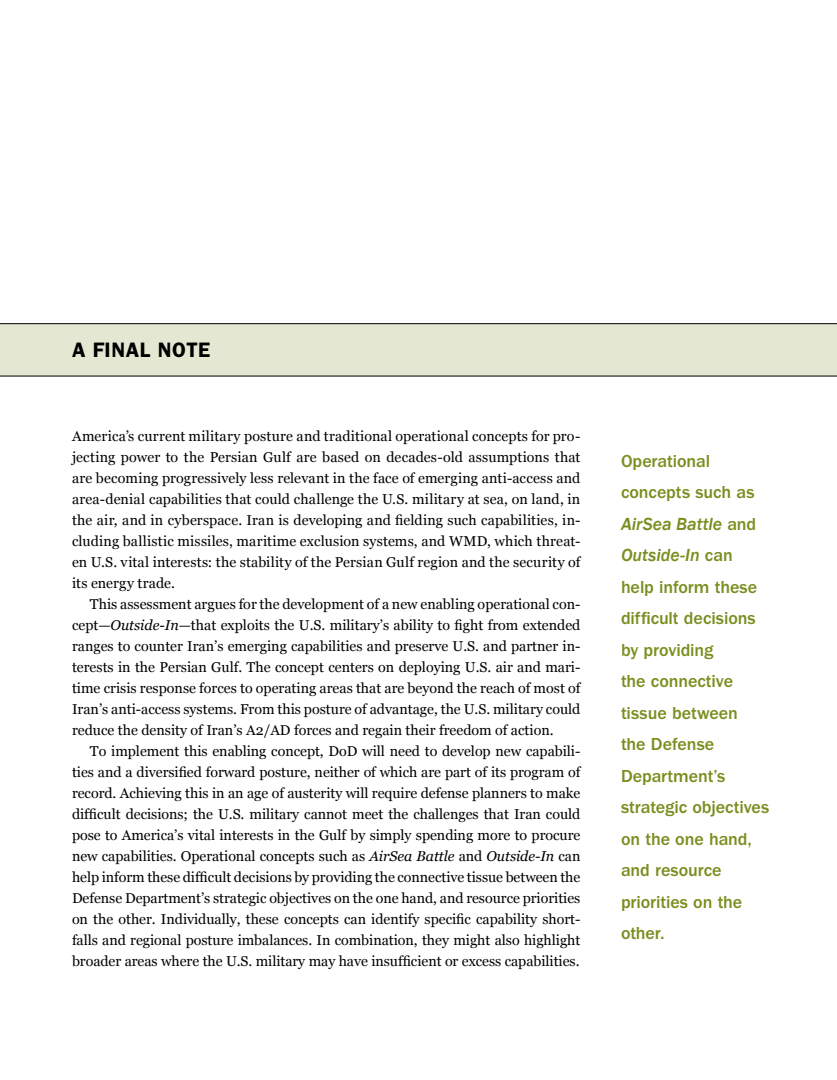
<style>
.page{position:relative;width:837px;height:1080px;background:#fff}
.page>*{position:absolute;margin:0;border:0;box-sizing:border-box;transform-origin:0 0}
.t1{font:600 21px "ITC Franklin Gothic Std";letter-spacing:.135em;color:#000}
.t2{font:500 18px/31.5px "ITC Franklin Gothic Std";letter-spacing:-.005em;color:#788e1e}
.t3{font:italic 500 18px/31.5px "Franklin Gothic";color:#788e1e}
.t4{font:14.25px/21px "Georgia";color:#000;text-align:justify}
.s1{font-style:italic}
.s2{font-family:"ITC Franklin Gothic Std";font-style:normal}
</style>
<div class="page">
<div style="left:0;top:323px;width:837px;height:53px;background:#e4e8d2"></div>
<h1 class="t1" style="left:72px;top:337px;width:140px">A FINAL NOTE</h1>
<p class="t4" style="left:72px;top:426px;width:510px">America’s current military posture and traditional operational concepts for pro&shy;jecting power to the Persian Gulf are based on decades-old assumptions that are becoming progressively less relevant in the face of emerging anti-access and area-denial capabilities that could challenge the U.S. military at sea, on land, in the air, and in cyberspace. Iran is developing and fielding such capabilities, in&shy;cluding ballistic missiles, maritime exclusion systems, and WMD, which threat&shy;en U.S. vital interests: the stability of the Persian Gulf region and the security of its energy trade.</p>
<p class="t4" style="left:72px;top:594px;width:510px;text-indent:18px">This assessment argues for the development of a new enabling operational con&shy;cept—<span class="s1">Outside-In</span>—that exploits the U.S. military’s ability to fight from extended ranges to counter Iran’s emerging capabilities and preserve U.S. and partner in&shy;terests in the Persian Gulf. The concept centers on deploying U.S. air and mari&shy;time crisis response forces to operating areas that are beyond the reach of most of Iran’s anti-access systems. From this posture of advantage, the U.S. military could reduce the density of Iran’s A2/AD forces and regain their freedom of action.</p>
<p class="t4" style="left:72px;top:741px;width:510px;text-indent:18px">To implement this enabling concept, DoD will need to develop new capabili&shy;ties and a diversified forward posture, neither of which are part of its program of record. Achieving this in an age of austerity will require defense planners to make difficult decisions; the U.S. military cannot meet the challenges that Iran could pose to America’s vital interests in the Gulf by simply spending more to procure new capabilities. Operational concepts such as <span class="s1">AirSea Battle</span> and <span class="s1">Outside-In</span> can help inform these difficult decisions by providing the connective tissue between the Defense Department’s strategic objectives on the one hand, and resource priorities on the other. Individually, these concepts can identify specific capability short&shy;falls and regional posture imbalances. In combination, they might also highlight broader areas where the U.S. military may have insufficient or excess capabilities.</p>
<p class="t2" style="left:621px;top:445px;width:135px">Operational concepts such as</p>
<p class="t3" style="left:621px;top:508px;width:137px">AirSea Battle <span class="s2">and<br></span>Outside-In <span class="s2">can</span></p>
<p class="t2" style="left:621px;top:571px;width:150px">help inform these difficult decisions by providing<br>the connective tissue between<br>the Defense<br>Department’s strategic objectives on the one hand, and resource priorities on the other.</p>
</div>
